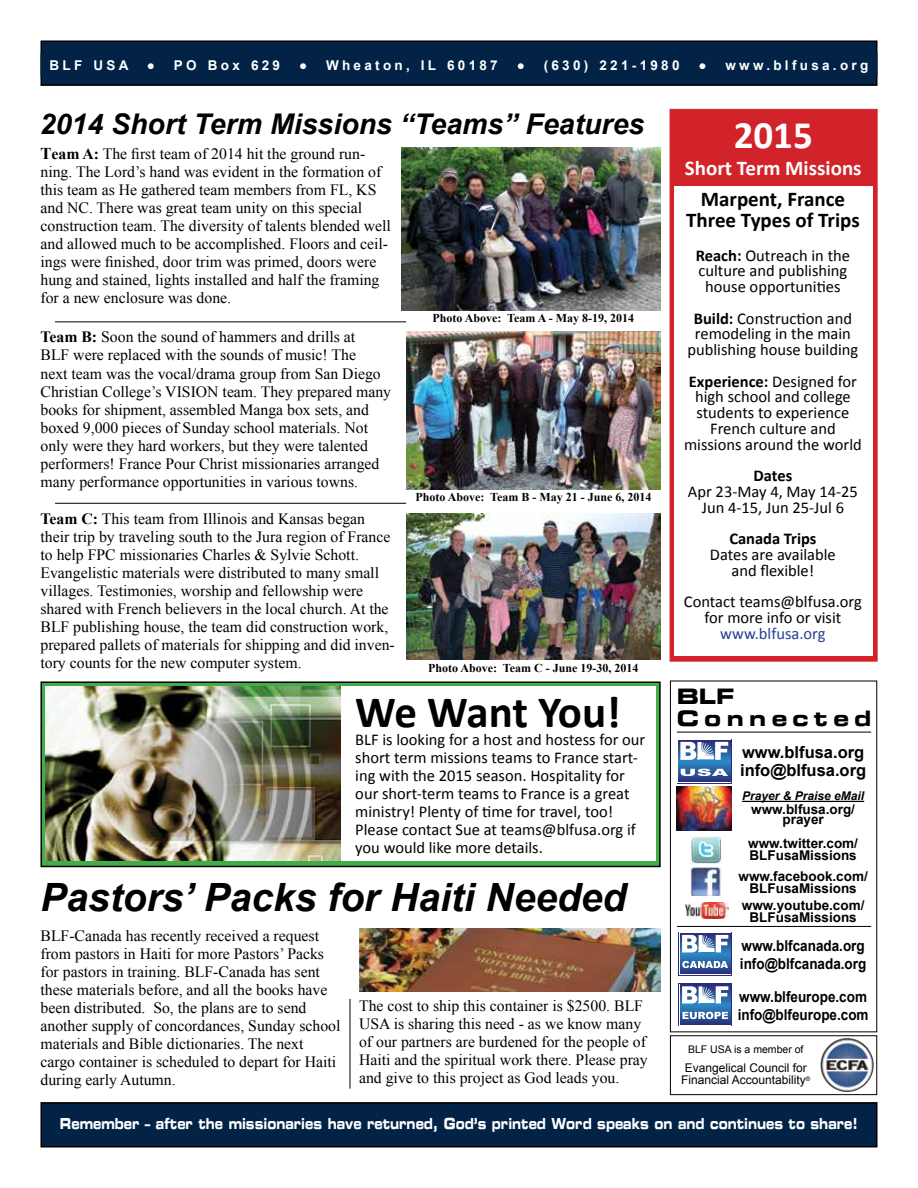
<style>
.page{position:relative;width:918px;height:1188px;background:#fff}
.page>*{position:absolute;margin:0;border:0;box-sizing:border-box;transform-origin:0 0}
.t1{font:700 45px "Calibri";letter-spacing:-.025em;color:#000}
.t2{font:italic 700 39px "Arial";color:#000}
.t3{font:700 39px "Calibri";color:#fff}
.t4{font:italic 700 28.5px "Arial";color:#000}
.t5{font:700 21px/21px "Calibri";color:#000;text-align:center}
.t6{font:700 21px "Calibri";color:#fff}
.t7{font:21px/22.5px "Eurostile Bold Extended Two";letter-spacing:.255em;color:#000}
.t8{font:16.5px/15.8px "Calibri";color:#000;text-align:center}
.t9{font:700 16.5px/18px "Arial";color:#000}
.t10{font:700 16.5px "Calibri";color:#000}
.t11{font:16.5px "Calibri";color:#25408f}
.t12{font:15.75px/18px "Times New Roman";color:#000}
.t13{font:15px "Eurostile Bold Extended Two";color:#fff;scale:.74 1}
.t14{font:700 15px/18px "Arial";color:#000;scale:.9 1}
.t15{font:700 13.5px/12px "Arial";color:#000;text-align:center}
.t16{font:700 13.5px "Arial";letter-spacing:.245em;color:#fff}
.t17{font:700 12px "Times New Roman";color:#000}
.t18{font:12px/12px "Arial";color:#000}
.t19{font:italic 700 12px "Arial";color:#000}
.t20{font:10.5px "Arial";color:#000}
.s1{font-weight:700;font-size:16.5px}
.s2{font-weight:700}
</style>
<div class="page">
<svg style="left:43px;top:684px;width:615px;height:180px;background:#5bb560"></svg>
<div style="left:40px;top:681px;width:621px;height:186px;border:2px solid #000"></div>
<div style="left:670px;top:681px;width:207px;height:351px;border:1px solid #000"></div>
<hr style="left:742px;top:801px;width:122px;height:1px;background:#000">
<hr style="left:677px;top:732px;width:194px;height:1px;background:#000">
<hr style="left:677px;top:926px;width:194px;height:1px;background:#000">
<div style="left:670px;top:1035px;width:207px;height:60px;border:1px solid #000"></div>
<img style="left:820px;top:1038px;width:54px;height:54px">
<img style="left:691px;top:836px;width:30px;height:27px">
<img style="left:689px;top:868px;width:32px;height:28px">
<img style="left:685px;top:902px;width:44px;height:16px">
<img style="left:677px;top:786px;width:55px;height:44px">
<svg style="left:731px;top:739px;width:1px;height:44px"></svg>
<div style="left:678px;top:739px;width:53px;height:44px;background:#2b80bf"></div>
<div style="left:679px;top:740px;width:51px;height:22px;background:linear-gradient(to right,#2a85c4,#2a85c4)"></div>
<svg style="left:680px;top:742px;width:48px;height:18px"></svg>
<svg style="left:679px;top:765px;width:51px;height:17px"></svg>
<svg style="left:681px;top:769px;width:47px;height:7px"></svg>
<svg style="left:679px;top:983px;width:53px;height:43px"></svg>
<svg style="left:679px;top:984px;width:52px;height:41px"></svg>
<svg style="left:680px;top:985px;width:50px;height:21px"></svg>
<svg style="left:682px;top:986px;width:46px;height:18px"></svg>
<svg style="left:680px;top:1006px;width:50px;height:18px"></svg>
<svg style="left:683px;top:1012px;width:45px;height:7px"></svg>
<div style="left:679px;top:932px;width:52px;height:43px;background:#2987c6"></div>
<svg style="left:680px;top:933px;width:50px;height:19px"></svg>
<svg style="left:682px;top:935px;width:46px;height:18px"></svg>
<svg style="left:680px;top:956px;width:50px;height:18px"></svg>
<svg style="left:682px;top:961px;width:46px;height:7px"></svg>
<img style="left:45px;top:687px;width:296px;height:174px">
<div style="left:342px;top:687px;width:314px;height:174px;background:#fff"></div>
<hr style="left:350px;top:999px;width:1px;height:90px;background:#000">
<div style="left:41px;top:1103px;width:836px;height:44px;background:#022345"></div>
<div style="left:40px;top:1102px;width:838px;height:46px;border:2px solid #000"></div>
<div style="left:41px;top:41px;width:836px;height:44px;background:#022345"></div>
<div style="left:40px;top:40px;width:838px;height:46px;border:2px solid #000"></div>
<hr style="left:55px;top:321px;width:351px;height:1px;background:#000">
<hr style="left:55px;top:503px;width:351px;height:1px;background:#000">
<img style="left:406px;top:332px;width:255px;height:157px">
<img style="left:406px;top:513px;width:255px;height:147px">
<img style="left:359px;top:929px;width:302px;height:62px">
<div style="left:670px;top:109px;width:208px;height:553px;background:#d2232a;border:1px solid #d2232a"></div>
<div style="left:674px;top:186px;width:199px;height:470px;background:#fff"></div>
<img style="left:402px;top:148px;width:259px;height:162px">
<p class="t16" style="left:50px;top:56px;width:81px">BLF USA</p>
<p class="t16" style="left:147px;top:56px;width:135px">● PO Box 629</p>
<p class="t16" style="left:299px;top:56px;width:200px">● Wheaton, IL 60187</p>
<p class="t16" style="left:517px;top:56px;width:164px">● (630) 221-1980</p>
<p class="t16" style="left:698px;top:56px;width:171px">● www.blfusa.org</p>
<h3 class="t4" style="left:40px;top:105px;width:606px">2014 Short Term Missions “Teams” Features</h3>
<p class="t12" style="left:40px;top:145px;width:352px"><span class="s1">T</span><span class="s2">eam A:</span> The first team of 2014 hit the ground run&shy;ning. The Lord’s hand was evident in the formation of this team as He gathered team members from FL, KS and NC. There was great team unity on this special construction team. The diversity of talents blended well and allowed much to be accomplished. Floors and ceil&shy;ings were finished, door trim was primed, doors were hung and stained, lights installed and half the framing for a new enclosure was done.</p>
<p class="t12" style="left:40px;top:328px;width:352px"><span class="s2">Team B:</span> Soon the sound of hammers and drills at<br>BLF were replaced with the sounds of music! The<br>next team was the vocal/drama group from San Diego Christian College’s VISION team. They prepared many books for shipment, assembled Manga box sets, and boxed 9,000 pieces of Sunday school materials. Not only were they hard workers, but they were talented performers! France Pour Christ missionaries arranged many performance opportunities in various towns.</p>
<p class="t12" style="left:40px;top:509px;width:356px"><span class="s2">Team C:</span> This team from Illinois and Kansas began their trip by traveling south to the Jura region of France to help FPC missionaries Charles &amp; Sylvie Schott.<br>Evangelistic materials were distributed to many small villages. Testimonies, worship and fellowship were shared with French believers in the local church. At the BLF publishing house, the team did construction work, prepared pallets of materials for shipping and did inven&shy;tory counts for the new computer system.</p>
<p class="t17" style="left:433px;top:310px;width:203px">Photo Above: Team A - May 8-19, 2014</p>
<p class="t17" style="left:415px;top:489px;width:238px">Photo Above: Team B - May 21 - June 6, 2014</p>
<p class="t17" style="left:428px;top:660px;width:212px">Photo Above: Team C - June 19-30, 2014</p>
<h1 class="t1" style="left:355px;top:683px;width:267px">We Want You!</h1>
<p class="t8" style="left:355px;top:731px;width:292px;line-height:18px;text-align:left">BLF is looking for a host and hostess for our short term missions teams to France start&shy;ing with the 2015 season. Hospitality for our short-term teams to France is a great ministry! Plenty of time for travel, too!<br>Please contact Sue at teams@blfusa.org if you would like more details.</p>
<h2 class="t2" style="left:40px;top:871px;width:587px">Pastors’ Packs for Haiti Needed</h2>
<p class="t12" style="left:40px;top:926px;width:302px">BLF-Canada has recently received a request from pastors in Haiti for more Pastors’ Packs for pastors in training. BLF-Canada has sent these materials before, and all the books have been distributed. So, the plans are to send another supply of concordances, Sunday school materials and Bible dictionaries. The next cargo container is scheduled to depart for Haiti during early Autumn.</p>
<p class="t12" style="left:359px;top:997px;width:290px">The cost to ship this container is $2500. BLF USA is sharing this need - as we know many of our partners are burdened for the people of Haiti and the spiritual work there. Please pray and give to this project as God leads you.</p>
<h2 class="t3" style="left:734px;top:110px;width:81px">2015</h2>
<h3 class="t6" style="left:685px;top:155px;width:178px">Short Term Missions</h3>
<h3 class="t5" style="left:686px;top:188px;width:175px">Marpent, France<br>Three Types of Trips</h3>
<p class="t8" style="left:696px;top:247px;width:156px"><span class="s2">Reach:</span> Outreach in the culture and publishing house opportunities</p>
<p class="t8" style="left:688px;top:310px;width:172px"><span class="s2">Build:</span> Construction and remodeling in the main publishing house building</p>
<p class="t8" style="left:684px;top:373px;width:179px"><span class="s2">Experience:</span> Designed for high school and college students to experience<br>French culture and missions around the world</p>
<p class="t10" style="left:754px;top:465px;width:40px">Dates</p>
<p class="t8" style="left:688px;top:484px;width:172px">Apr 23-May 4, May 14-25<br>Jun 4-15, Jun 25-Jul 6</p>
<p class="t10" style="left:729px;top:528px;width:89px">Canada Trips</p>
<p class="t8" style="left:710px;top:547px;width:127px">Dates are available and flexible!</p>
<p class="t8" style="left:684px;top:594px;width:180px">Contact teams@blfusa.org for more info or visit</p>
<p class="t11" style="left:720px;top:623px;width:107px">www.blfusa.org</p>
<h3 class="t7" style="left:677px;top:684px;width:196px">BLF<br>Connected</h3>
<p class="t9" style="left:740px;top:744px;width:128px">www.blfusa.org info@blfusa.org</p>
<p class="t19" style="left:742px;top:788px;width:124px">Prayer &amp; Praise eMail</p>
<p class="t15" style="left:751px;top:804px;width:105px;line-height:10.5px">www.blfusa.org/ prayer</p>
<p class="t15" style="left:748px;top:838px;width:111px;text-align:left">www.twitter.com/<br>BLFusaMissions</p>
<p class="t15" style="left:739px;top:870px;width:131px">www.facebook.com/<br>BLFusaMissions</p>
<p class="t15" style="left:742px;top:900px;width:124px">www.youtube.com/<br>BLFusaMissions</p>
<p class="t14" style="left:740px;top:937px;width:142px">www.blfcanada.org info@blfcanada.org</p>
<p class="t14" style="left:738px;top:988px;width:147px">www.blfeurope.com info@blfeurope.com</p>
<p class="t20" style="left:688px;top:1043px;width:117px">BLF USA is a member of</p>
<p class="t18" style="left:681px;top:1062px;width:131px">Evangelical Council for<br>Financial Accountability<sup>®</sup></p>
<p class="t13" style="left:60px;top:1113px;width:1080px">Remember – after the missionaries have returned, God’s printed Word speaks on and continues to share!</p>
</div>
